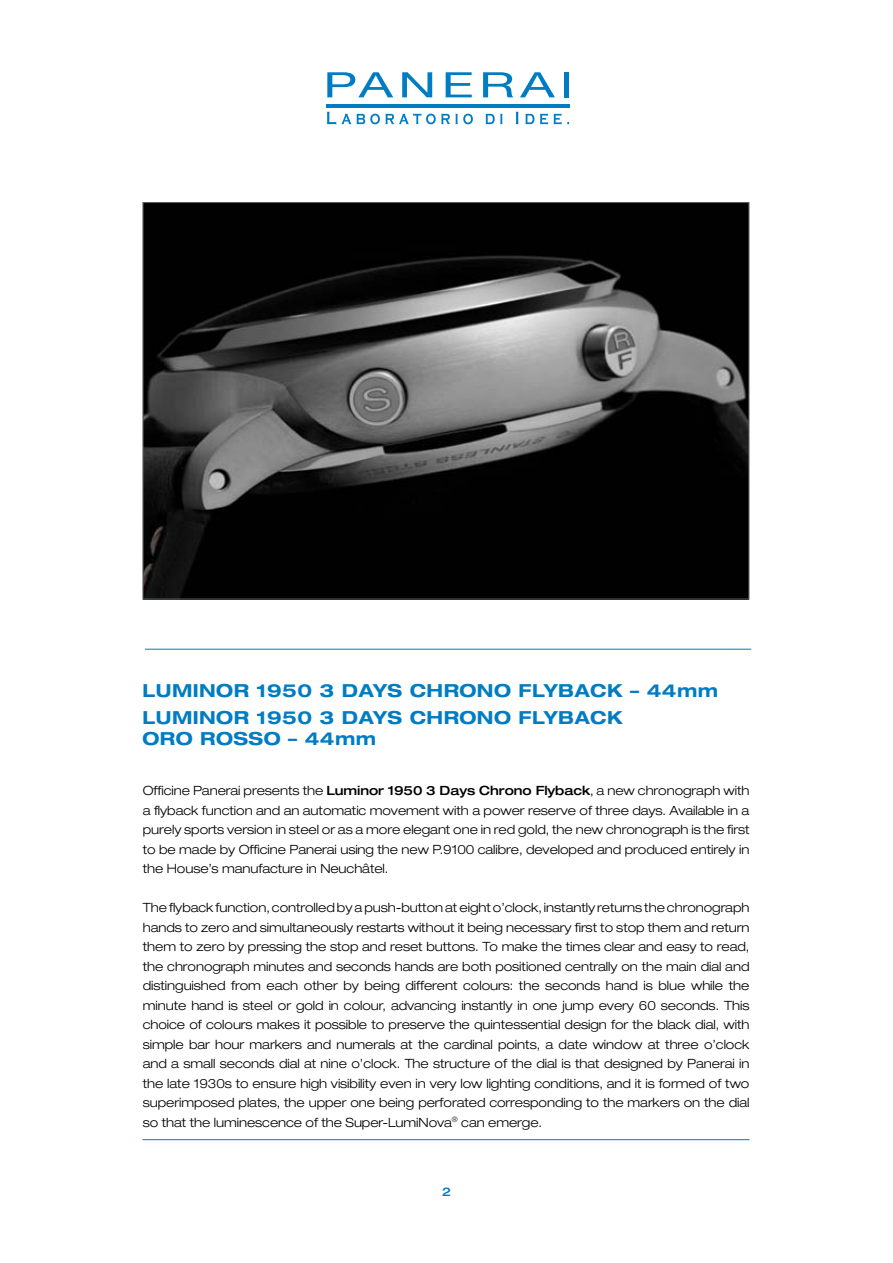
<style>
.page{position:relative;width:893px;height:1263px;background:#fff}
.page>*{position:absolute;margin:0;border:0;box-sizing:border-box;transform-origin:0 0}
.t1{font:700 expanded 18px/27px "Helvetica Neue";letter-spacing:.025em;color:#007cc3}
.t2{font:300 expanded 12.75px/19.5px "Helvetica Neue";letter-spacing:-.005em;color:#000;text-align:justify}
.t3{font:500 expanded 12px "Helvetica Neue";color:#007cc3}
.s1{font-weight:500}
</style>
<div class="page">
<svg style="left:327px;top:72px;width:66px;height:25px"></svg>
<svg style="left:402px;top:72px;width:30px;height:25px"></svg>
<svg style="left:446px;top:72px;width:26px;height:25px"></svg>
<svg style="left:483px;top:72px;width:30px;height:25px"></svg>
<svg style="left:520px;top:72px;width:35px;height:25px"></svg>
<div style="left:564px;top:72px;width:5px;height:25px;background:#007cc3"></div>
<hr style="left:326px;top:104px;width:244px;height:3px;background:#007cc3">
<svg style="left:327px;top:112px;width:146px;height:13px"></svg>
<svg style="left:485px;top:114px;width:18px;height:10px"></svg>
<svg style="left:516px;top:112px;width:3px;height:12px"></svg>
<svg style="left:525px;top:114px;width:9px;height:10px"></svg>
<svg style="left:540px;top:113px;width:29px;height:12px"></svg>
<hr style="left:142px;top:1139px;width:607px;height:1px;background:#007cc3">
<hr style="left:145px;top:649px;width:606px;height:1px;background:#007cc3">
<img style="left:144px;top:204px;width:603px;height:394px">
<h1 class="t1" style="left:142px;top:677px;width:577px">LUMINOR 1950 3 DAYS CHRONO FLYBACK – 44mm<br>LUMINOR 1950 3 DAYS CHRONO FLYBACK</h1>
<h1 class="t1" style="left:142px;top:725px;width:235px">ORO ROSSO – 44mm</h1>
<p class="t2" style="left:143px;top:781px;width:608px">Officine Panerai presents the <span class="s1">Luminor 1950 3 Days Chrono Flyback</span>, a new chronograph with a flyback function and an automatic movement with a power reserve of three days. Available in a purely sports version in steel or as a more elegant one in red gold, the new chronograph is the first to be made by Officine Panerai using the new P.9100 calibre, developed and produced entirely in the House’s manufacture in Neuchâtel.</p>
<p class="t2" style="left:143px;top:898px;width:608px">The flyback function, controlled by a push-button at eight o’clock, instantly returns the chronograph hands to zero and simultaneously restarts without it being necessary first to stop them and return them to zero by pressing the stop and reset buttons. To make the times clear and easy to read, the chronograph minutes and seconds hands are both positioned centrally on the main dial and distinguished from each other by being different colours: the seconds hand is blue while the minute hand is steel or gold in colour, advancing instantly in one jump every 60 seconds. This choice of colours makes it possible to preserve the quintessential design for the black dial, with simple bar hour markers and numerals at the cardinal points, a date window at three o’clock and a small seconds dial at nine o’clock. The structure of the dial is that designed by Panerai in the late 1930s to ensure high visibility even in very low lighting conditions, and it is formed of two superimposed plates, the upper one being perforated corresponding to the markers on the dial so that the luminescence of the Super-LumiNova<sup>®</sup> can emerge.</p>
<p class="t3" style="left:442px;top:1184px;width:10px">2</p>
</div>
